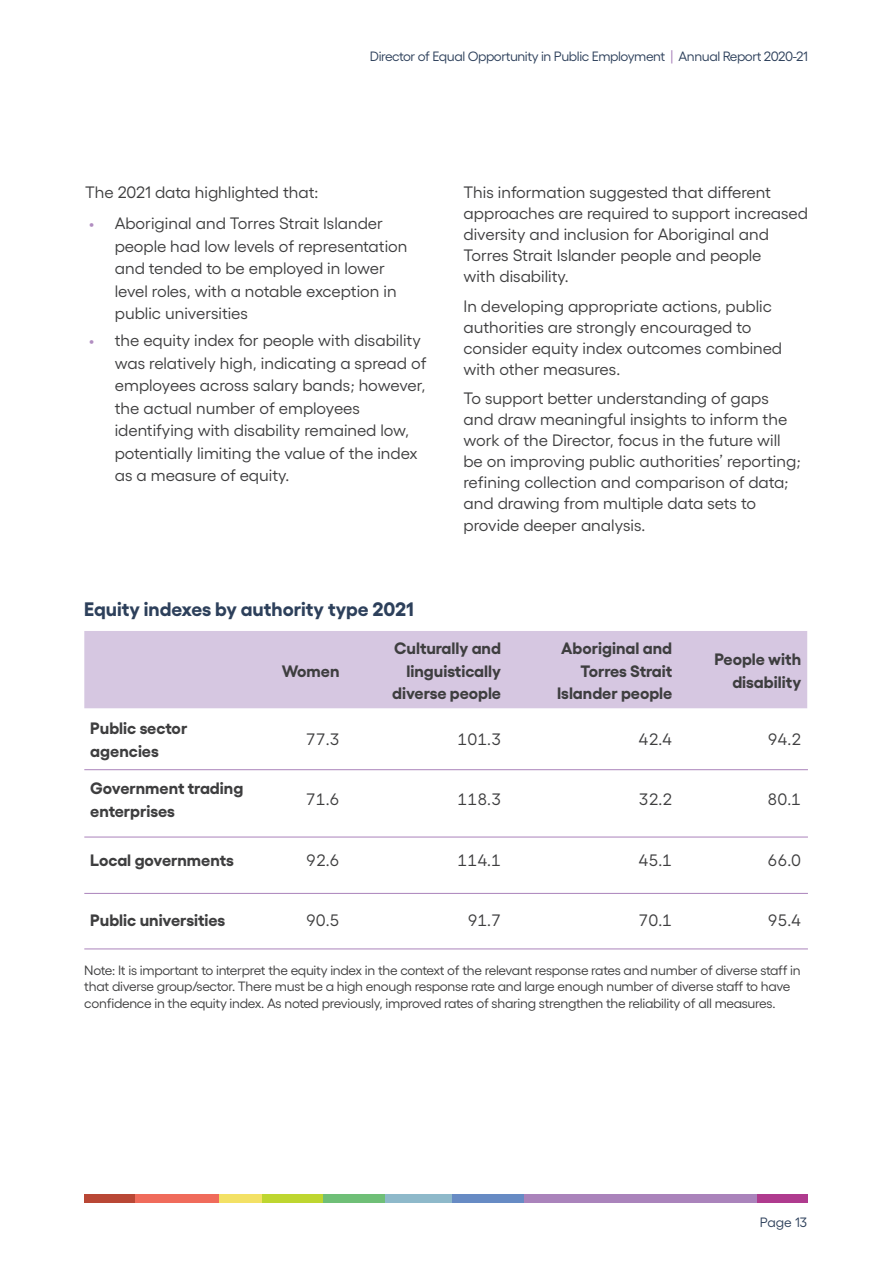
<style>
.page{position:relative;width:893px;height:1263px;background:#fff}
.page>*{position:absolute;margin:0;border:0;box-sizing:border-box;transform-origin:0 0}
.H4_-_Grey{font:700 19.5px "Gellix";color:#2d405b}
.Body{font:16.5px/21px "Gellix";color:#3e3e3f}
.Table__Figure_headin{font:700 16.5px/22.5px "Gellix";color:#3e3e3f;text-align:right}
.Table_text_bold{font:700 16.5px/22.5px "Gellix";color:#3e3e3f}
.Table_numbers{font:16.5px "Gellix";color:#3e3e3f}
.Body-2{font:13.5px/16.5px "Gellix";letter-spacing:-.02em;color:#3e3e3f}
.t1{font:13.5px "Gellix";letter-spacing:-.03em;color:#2d405b}
.s1{color:#aa83bb}
.s2{color:#b18dc1}
</style>
<div class="page">
<div style="left:757px;top:1194px;width:50px;height:8px;background:#af3b8e"></div>
<div style="left:522px;top:1194px;width:235px;height:8px;background:#aa83bb"></div>
<div style="left:452px;top:1194px;width:71px;height:8px;background:#678bc4"></div>
<div style="left:358px;top:1194px;width:94px;height:8px;background:#8eb9ca"></div>
<div style="left:321px;top:1194px;width:64px;height:8px;background:#6fbf77"></div>
<div style="left:261px;top:1194px;width:62px;height:8px;background:#bed630"></div>
<div style="left:210px;top:1194px;width:52px;height:8px;background:#f3e165"></div>
<div style="left:108px;top:1194px;width:110px;height:8px;background:#f06b5b"></div>
<div style="left:84px;top:1194px;width:51px;height:8px;background:#b94735"></div>
<div style="left:84px;top:631px;width:723px;height:77px;background:#d6c7e1"></div>
<hr style="left:84px;top:769px;width:724px;height:1px;background:#aa83bb">
<hr style="left:84px;top:837px;width:724px;height:1px;background:#aa83bb">
<hr style="left:84px;top:893px;width:724px;height:1px;background:#aa83bb">
<hr style="left:84px;top:948px;width:724px;height:1px;background:#aa83bb">
<p class="t1" style="left:370px;top:46px;width:439px">Director of Equal Opportunity in Public Employment <span class="s1">|</span> Annual Report 2020-21</p>
<p class="Body" style="left:85px;top:180px;width:235px">The 2021 data highlighted that:</p>
<p class="Body" style="left:115px;top:211px;width:294px;line-height:22.5px;text-indent:-26px"><span class="s2">•</span> Aboriginal and Torres Strait Islander people had low levels of representation and tended to be employed in lower level roles, with a notable exception in public universities</p>
<p class="Body" style="left:115px;top:328px;width:313px;line-height:22.5px;text-indent:-26px"><span class="s2">•</span> the equity index for people with disability was relatively high, indicating a spread of employees across salary bands; however, the actual number of employees identifying with disability remained low, potentially limiting the value of the index as a measure of equity.</p>
<p class="H4_-_Grey" style="left:84px;top:594px;width:331px">Equity indexes by authority type 2021</p>
<p class="Body" style="left:463px;top:180px;width:346px">This information suggested that different approaches are required to support increased diversity and inclusion for Aboriginal and Torres Strait Islander people and people<br>with disability.</p>
<p class="Body" style="left:463px;top:294px;width:320px">In developing appropriate actions, public authorities are strongly encouraged to consider equity index outcomes combined with other measures.</p>
<p class="Body" style="left:463px;top:386px;width:339px">To support better understanding of gaps and draw meaningful insights to inform the work of the Director, focus in the future will be on improving public authorities’ reporting; refining collection and comparison of data; and drawing from multiple data sets to provide deeper analysis.</p>
<p class="Table__Figure_headin" style="left:282px;top:658px;width:59px">Women</p>
<p class="Table__Figure_headin" style="left:392px;top:635px;width:110px">Culturally and linguistically diverse people</p>
<p class="Table__Figure_headin" style="left:557px;top:635px;width:117px">Aboriginal and<br>Torres Strait<br>Islander people</p>
<p class="Table__Figure_headin" style="left:715px;top:646px;width:88px">People with disability</p>
<p class="Table_text_bold" style="left:90px;top:715px;width:99px">Public sector agencies</p>
<p class="Table_numbers" style="left:306px;top:727px;width:35px">77.3</p>
<p class="Table_numbers" style="left:457px;top:727px;width:45px">101.3</p>
<p class="Table_numbers" style="left:638px;top:727px;width:35px">42.4</p>
<p class="Table_numbers" style="left:767px;top:727px;width:35px">94.2</p>
<p class="Table_text_bold" style="left:90px;top:775px;width:154px">Government trading enterprises</p>
<p class="Table_numbers" style="left:306px;top:787px;width:35px">71.6</p>
<p class="Table_numbers" style="left:457px;top:787px;width:45px">118.3</p>
<p class="Table_numbers" style="left:638px;top:787px;width:35px">32.2</p>
<p class="Table_numbers" style="left:767px;top:787px;width:35px">80.1</p>
<p class="Table_text_bold" style="left:90px;top:847px;width:145px">Local governments</p>
<p class="Table_numbers" style="left:306px;top:847px;width:35px">92.6</p>
<p class="Table_numbers" style="left:457px;top:847px;width:45px">114.1</p>
<p class="Table_numbers" style="left:638px;top:847px;width:35px">45.1</p>
<p class="Table_numbers" style="left:767px;top:847px;width:35px">66.0</p>
<p class="Table_text_bold" style="left:90px;top:907px;width:137px">Public universities</p>
<p class="Table_numbers" style="left:306px;top:907px;width:35px">90.5</p>
<p class="Table_numbers" style="left:467px;top:907px;width:35px">91.7</p>
<p class="Table_numbers" style="left:638px;top:907px;width:35px">70.1</p>
<p class="Table_numbers" style="left:767px;top:907px;width:35px">95.4</p>
<p class="Body-2" style="left:84px;top:960px;width:718px">Note: It is important to interpret the equity index in the context of the relevant response rates and number of diverse staff in that diverse group/sector. There must be a high enough response rate and large enough number of diverse staff to have confidence in the equity index. As noted previously, improved rates of sharing strengthen the reliability of all measures.</p>
<p class="t1" style="left:760px;top:1212px;width:49px">Page 13</p>
</div>
